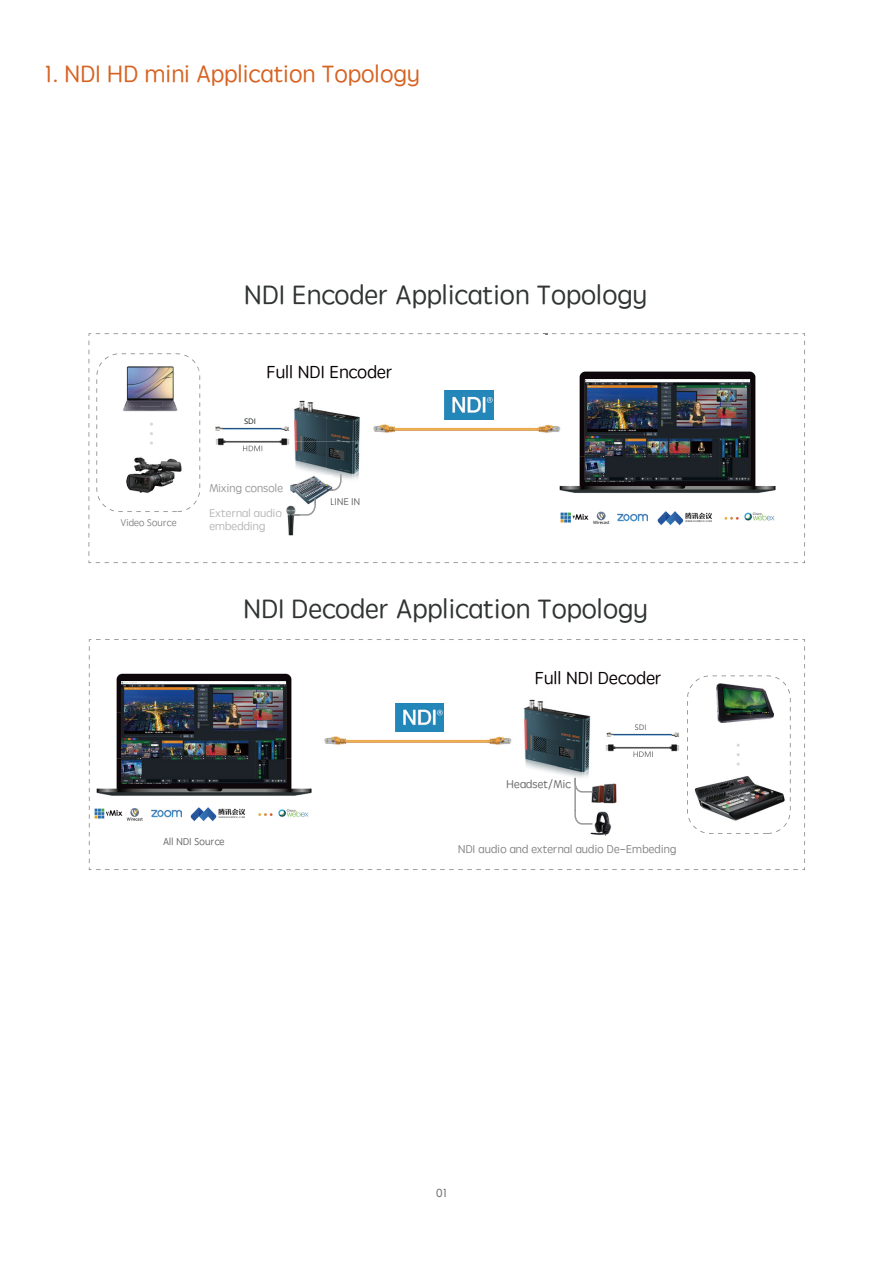
<style>
.page{position:relative;width:893px;height:1263px;background:#fff}
.page>*{position:absolute;margin:0;border:0;box-sizing:border-box;transform-origin:0 0}
.t1{font:27px "ST Yuanti TC Regular";color:#313434}
.t2{font:24px "ST Yuanti TC Regular";color:#d66322}
.t3{font:17.7px "ST Yuanti TC Regular";color:#080204}
.t4{font:12px "ST Yuanti TC Regular";color:#676767}
.t5{font:11.55px "ST Yuanti TC Regular";color:#858586}
.t6{font:11.55px/13.8px "ST Yuanti TC Regular";color:#b7b7b7}
.t7{font:11.55px "ST Yuanti TC Regular";color:#989898}
.t8{font:11.4px "ST Yuanti TC Regular";color:#676767}
.t9{font:10.2px "ST Yuanti TC Regular";color:#676767}
.t10{font:9.9px "ST Yuanti TC Regular";color:#858586}
.t11{font:9.9px "ST Yuanti TC Regular";color:#676767}
.t12{font:7.35px "Microsoft Ya Hei";color:#313434}
.t13{font:7.35px "Microsoft Ya Hei";color:#707070}
</style>
<div class="page">
<svg style="left:89px;top:333px;width:716px;height:230px"></svg>
<img style="left:745px;top:510px;width:29px;height:15px">
<img style="left:654px;top:503px;width:61px;height:30px">
<svg style="left:89px;top:639px;width:716px;height:231px"></svg>
<img style="left:279px;top:806px;width:29px;height:15px">
<img style="left:188px;top:799px;width:61px;height:31px">
<p class="t2" style="left:45px;top:57px;width:377px">1. NDI HD mini Application Topology</p>
<p class="t1" style="left:244px;top:276px;width:405px">NDI Encoder Application Topology</p>
<p class="t3" style="left:267px;top:359px;width:128px">Full NDI Encoder</p>
<p class="t12" style="left:244px;top:416px;width:14px">SDI</p>
<p class="t7" style="left:209px;top:480px;width:75px">Mixing console</p>
<p class="t10" style="left:120px;top:516px;width:58px">Video Source</p>
<p class="t6" style="left:209px;top:506px;width:74px">External audio embedding</p>
<p class="t11" style="left:330px;top:495px;width:32px">LINE IN</p>
<p class="t1" style="left:244px;top:589px;width:406px">NDI Decoder Application Topology</p>
<p class="t3" style="left:535px;top:665px;width:128px">Full NDI Decoder</p>
<p class="t9" style="left:163px;top:835px;width:63px">All NDI Source</p>
<p class="t8" style="left:507px;top:776px;width:66px">Headset/Mic</p>
<p class="t13" style="left:634px;top:722px;width:14px">SDI</p>
<p class="t5" style="left:458px;top:841px;width:220px">NDI audio and external audio De-Embeding</p>
<p class="t4" style="left:436px;top:1184px;width:12px">01</p>
</div>
